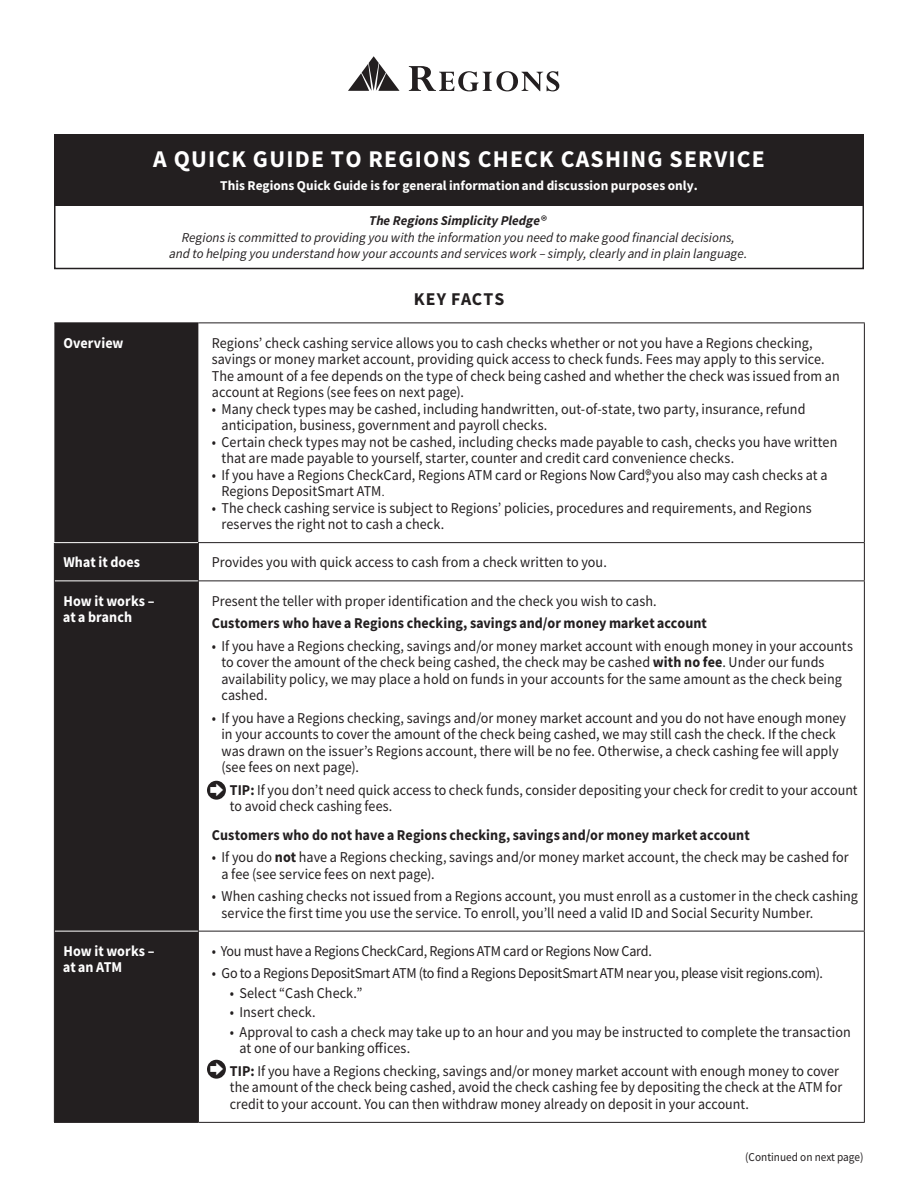
<style>
.page{position:relative;width:918px;height:1188px;background:#fff}
.page>*{position:absolute;margin:0;border:0;box-sizing:border-box;transform-origin:0 0}
.t1{font:700 24px "Regions Sans";letter-spacing:.05em;color:#fff}
.t2{font:700 18px "Regions Sans";letter-spacing:.055em;color:#231f20}
.t3{font:15px/16.5px "Regions Sans";letter-spacing:.005em;color:#231f20;scale:.95 1}
.t4{font:15px "Regions Sans";letter-spacing:-.015em;color:#231f20;scale:.95 1}
.t5{font:700 15px "Regions Sans";letter-spacing:.005em;color:#231f20;scale:.95 1}
.t6{font:15px/16.5px "Regions Sans";letter-spacing:.005em;color:#231f20;scale:.94 1}
.t7{font:700 15px/16.5px "Regions Sans";letter-spacing:.005em;color:#fff;scale:.95 1}
.t8{font:italic 13.5px/16.5px "Regions Sans";color:#231f20;text-align:center}
.t9{font:700 13.5px "Regions Sans";color:#fff}
.t10{font:12px "Regions Sans";color:#231f20;scale:.95 1}
.s1{font-weight:700}
.s2{font-weight:700;font-style:normal}
.s3{font-size:12px}
</style>
<div class="page">
<svg style="left:348px;top:56px;width:52px;height:35px"></svg>
<svg style="left:409px;top:66px;width:150px;height:25px"></svg>
<div style="left:54px;top:323px;width:144px;height:799px;background:#231f20"></div>
<hr style="left:55px;top:580px;width:143px;height:1px;background:#fff">
<hr style="left:198px;top:322px;width:667px;height:1px;background:#231f20">
<hr style="left:864px;top:323px;width:1px;height:219px;background:#231f20">
<hr style="left:198px;top:542px;width:667px;height:1px;background:#231f20">
<hr style="left:864px;top:543px;width:1px;height:37px;background:#231f20">
<hr style="left:864px;top:581px;width:1px;height:350px;background:#231f20">
<hr style="left:198px;top:580px;width:667px;height:1px;background:#231f20">
<hr style="left:198px;top:931px;width:667px;height:1px;background:#231f20">
<hr style="left:864px;top:932px;width:1px;height:190px;background:#231f20">
<hr style="left:198px;top:1122px;width:667px;height:1px;background:#231f20">
<hr style="left:55px;top:931px;width:143px;height:1px;background:#fff">
<hr style="left:54px;top:322px;width:144px;height:1px;background:#231f20">
<hr style="left:54px;top:1122px;width:144px;height:1px;background:#231f20">
<hr style="left:54px;top:542px;width:144px;height:1px;background:#fff">
<hr style="left:54px;top:931px;width:1px;height:191px;background:#231f20">
<hr style="left:198px;top:932px;width:1px;height:190px;background:#231f20">
<hr style="left:54px;top:581px;width:1px;height:350px;background:#231f20">
<hr style="left:198px;top:581px;width:1px;height:350px;background:#231f20">
<hr style="left:54px;top:543px;width:1px;height:38px;background:#231f20">
<hr style="left:198px;top:543px;width:1px;height:37px;background:#231f20">
<svg style="left:207px;top:781px;width:19px;height:19px"></svg>
<svg style="left:207px;top:1060px;width:19px;height:19px"></svg>
<div style="left:54px;top:134px;width:810px;height:72px;background:#231f20"></div>
<div style="left:54px;top:134px;width:810px;height:135px;border:2px solid #231f20"></div>
<svg style="left:210px;top:784px;width:13px;height:12px"></svg>
<svg style="left:210px;top:1063px;width:13px;height:12px"></svg>
<h1 class="t1" style="left:153px;top:143px;width:613px">A QUICK GUIDE TO REGIONS CHECK CASHING SERVICE</h1>
<p class="t9" style="left:220px;top:176px;width:479px">This Regions Quick Guide is for general information and discussion purposes only.</p>
<p class="t8" style="left:169px;top:213px;width:580px"><span class="s1">The Regions Simplicity Pledge</span><span class="s2">®<br></span>Regions is committed to providing you with the information you need to make good financial decisions,<br>and to helping you understand how your accounts and services work – simply, clearly and in plain language.</p>
<p class="t2" style="left:414px;top:287px;width:92px">KEY FACTS</p>
<p class="t7" style="left:63px;top:334px;width:65px">Overview</p>
<p class="t3" style="left:212px;top:334px;width:662px">Regions’ check cashing service allows you to cash checks whether or not you have a Regions checking, savings or money market account, providing quick access to check funds. Fees may apply to this service.<br>The amount of a fee depends on the type of check being cashed and whether the check was issued from an account at Regions (see fees on next page).</p>
<p class="t3" style="left:222px;top:400px;width:616px;text-indent:-10px">• Many check types may be cashed, including handwritten, out-of-state, two party, insurance, refund anticipation, business, government and payroll checks.</p>
<p class="t3" style="left:222px;top:433px;width:650px;text-indent:-10px">• Certain check types may not be cashed, including checks made payable to cash, checks you have written that are made payable to yourself, starter, counter and credit card convenience checks.</p>
<p class="t3" style="left:222px;top:466px;width:639px;text-indent:-10px">• If you have a Regions CheckCard, Regions ATM card or Regions Now Card®, you also may cash checks at a<br>Regions DepositSmart ATM<span class="s3">.</span></p>
<p class="t3" style="left:222px;top:499px;width:623px;text-indent:-10px">• The check cashing service is subject to Regions’ policies, procedures and requirements, and Regions reserves the right not to cash a check.</p>
<p class="t7" style="left:63px;top:554px;width:82px">What it does</p>
<p class="t3" style="left:212px;top:554px;width:417px">Provides you with quick access to cash from a check written to you.</p>
<p class="t7" style="left:63px;top:592px;width:98px">How it works – at a branch</p>
<p class="t3" style="left:212px;top:592px;width:470px">Present the teller with proper identification and the check you wish to cash.</p>
<p class="t5" style="left:212px;top:613px;width:523px">Customers who have a Regions checking, savings and/or money market account</p>
<p class="t3" style="left:222px;top:637px;width:666px;text-indent:-10px">• If you have a Regions checking, savings and/or money market account with enough money in your accounts to cover the amount of the check being cashed, the check may be cashed <span class="s1">with no fee</span>. Under our funds availability policy, we may place a hold on funds in your accounts for the same amount as the check being cashed.</p>
<p class="t3" style="left:222px;top:709px;width:659px;text-indent:-10px">• If you have a Regions checking, savings and/or money market account and you do not have enough money in your accounts to cover the amount of the check being cashed, we may still cash the check. If the check was drawn on the issuer’s Regions account, there will be no fee. Otherwise, a check cashing fee will apply (see fees on next page).</p>
<p class="t6" style="left:230px;top:781px;width:669px"><span class="s1">TIP:</span> If you don’t need quick access to check funds, consider depositing your check for credit to your account to avoid check cashing fees.</p>
<p class="t5" style="left:212px;top:824px;width:568px">Customers who do not have a Regions checking, savings and/or money market account</p>
<p class="t3" style="left:222px;top:849px;width:662px;text-indent:-10px">• If you do <span class="s1">not</span> have a Regions checking, savings and/or money market account, the check may be cashed for a fee (see service fees on next page).</p>
<p class="t3" style="left:222px;top:888px;width:671px;text-indent:-10px">• When cashing checks not issued from a Regions account, you must enroll as a customer in the check cashing service the first time you use the service. To enroll, you’ll need a valid ID and Social Security Number.</p>
<p class="t7" style="left:63px;top:942px;width:98px">How it works – at an ATM</p>
<p class="t4" style="left:212px;top:941px;width:465px">• You must have a Regions CheckCard, Regions ATM card or Regions Now Card.</p>
<p class="t4" style="left:212px;top:964px;width:645px">• Go to a Regions DepositSmart ATM (to find a Regions DepositSmart ATM near you, please visit regions.com).</p>
<p class="t3" style="left:230px;top:985px;width:141px">• Select “Cash Check.”</p>
<p class="t3" style="left:230px;top:1004px;width:92px">• Insert check.</p>
<p class="t3" style="left:240px;top:1024px;width:645px;text-indent:-10px">• Approval to cash a check may take up to an hour and you may be instructed to complete the transaction at one of our banking offices.</p>
<p class="t3" style="left:230px;top:1063px;width:646px"><span class="s1">TIP:</span> If you have a Regions checking, savings and/or money market account with enough money to cover the amount of the check being cashed, avoid the check cashing fee by depositing the check at the ATM for credit to your account. You can then withdraw money already on deposit in your account.</p>
<p class="t10" style="left:745px;top:1150px;width:126px">(Continued on next page)</p>
</div>
